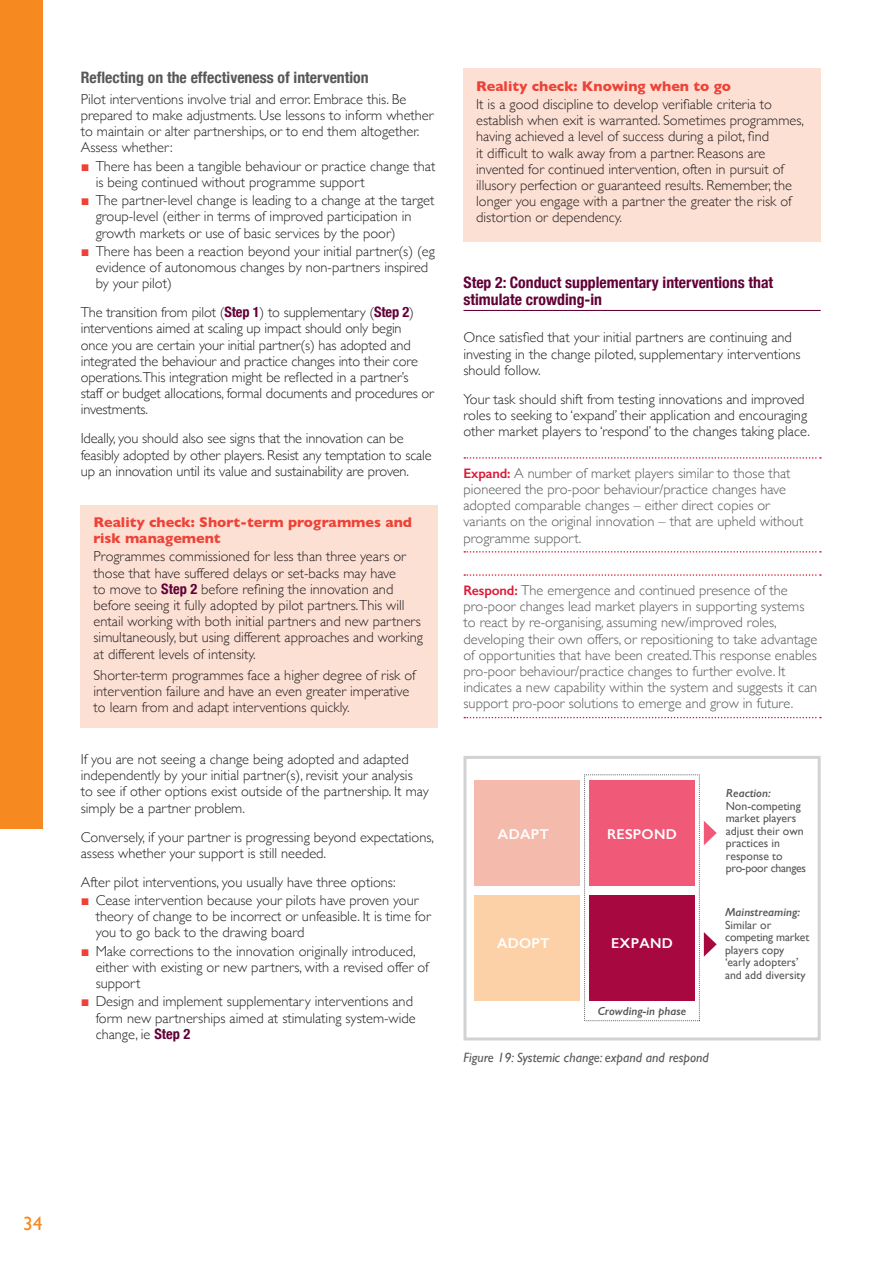
<style>
.page{position:relative;width:893px;height:1263px;background:#fff}
.page>*{position:absolute;margin:0;border:0;box-sizing:border-box;transform-origin:0 0}
.t1{font:19.5px "Gill Sans";color:#f6891f}
.t2{font:700 condensed 15.75px/16.5px "Helvetica Neue";color:#620037}
.t3{font:700 condensed 15.75px "Helvetica Neue";color:#57585a}
.Body{font:300 14.4px/16.2px "Gill Sans";color:#231f20}
.Definition{font:300 14.4px/16.2px "Gill Sans";color:#57585a}
.Body_no_space_abo{font:300 14.4px/16.2px "Gill Sans";color:#231f20}
.t4{font:700 14.4px/15.8px "Gill Sans";color:#ee4237}
.t5{font:600 14.4px "Gill Sans";letter-spacing:.02em;color:#fff}
.Fig{font:italic 13.5px "Gill Sans";color:#57585a}
.t6{font:11.7px/12.5px "Gill Sans";color:#57585a}
.t7{font:italic 600 11.7px "Gill Sans";color:#57585a}
.s1{font-family:"Arial";font-weight:700;color:#ee4237}
.s2{font-family:"Helvetica Neue";font-weight:700;font-stretch:condensed;color:#620037}
.s3{font-weight:700;color:#ee4237}
.s4{font-weight:600;font-size:13.8px;color:#dc1a36}
.s5{font-weight:600;font-style:italic}
</style>
<div class="page">
<div style="left:0;top:0;width:43px;height:829px;background:#f6891f"></div>
<hr style="left:463px;top:310px;width:358px;height:1px;background:#620037">
<svg style="left:464px;top:457px;width:357px;height:2px"></svg>
<svg style="left:464px;top:551px;width:357px;height:2px"></svg>
<svg style="left:464px;top:574px;width:357px;height:2px"></svg>
<svg style="left:464px;top:717px;width:357px;height:1px"></svg>
<div style="left:81px;top:505px;width:357px;height:222px;background:#fde0d4"></div>
<div style="left:463px;top:68px;width:358px;height:174px;background:#fde0d4"></div>
<div style="left:475px;top:895px;width:105px;height:105px;background:#fdd1a7"></div>
<div style="left:589px;top:895px;width:106px;height:105px;background:#a80840"></div>
<div style="left:475px;top:780px;width:105px;height:105px;background:#f4baac"></div>
<div style="left:589px;top:780px;width:106px;height:105px;background:#f05978"></div>
<svg style="left:704px;top:821px;width:13px;height:24px"></svg>
<svg style="left:704px;top:932px;width:13px;height:25px"></svg>
<div style="left:463px;top:756px;width:358px;height:284px;border:3px solid #d1d2d4"></div>
<h4 class="t3" style="left:81px;top:68px;width:289px">Reflecting on the effectiveness of intervention</h4>
<p class="Body_no_space_abo" style="left:81px;top:90px;width:354px">Pilot interventions involve trial and error. Embrace this. Be prepared to make adjustments. Use lessons to inform whether to maintain or alter partnerships, or to end them altogether.<br>Assess whether:</p>
<p class="Body" style="left:96px;top:157px;width:341px;text-indent:-15px"><span class="s1">■</span> There has been a tangible behaviour or practice change that is being continued without programme support</p>
<p class="Body" style="left:96px;top:192px;width:340px;text-indent:-15px"><span class="s1">■</span> The partner-level change is leading to a change at the target group-level (either in terms of improved participation in growth markets or use of basic services by the poor)</p>
<p class="Body" style="left:96px;top:242px;width:341px;text-indent:-15px"><span class="s1">■</span> There has been a reaction beyond your initial partner(s) (eg evidence of autonomous changes by non-partners inspired by your pilot)</p>
<p class="Body" style="left:81px;top:304px;width:355px">The transition from pilot (<span class="s2">Step 1</span>) to supplementary (<span class="s2">Step 2</span>) interventions aimed at scaling up impact should only begin<br>once you are certain your initial partner(s) has adopted and integrated the behaviour and practice changes into their core operations.This integration might be reflected in a partner’s staff or budget allocations, formal documents and procedures or investments.</p>
<p class="Body" style="left:81px;top:430px;width:352px">Ideally, you should also see signs that the innovation can be feasibly adopted by other players. Resist any temptation to scale up an innovation until its value and sustainability are proven.</p>
<p class="t4" style="left:94px;top:514px;width:320px">Reality check: Short-term programmes and risk management</p>
<p class="Body" style="left:94px;top:548px;width:331px">Programmes commissioned for less than three years or those that have suffered delays or set-backs may have<br>to move to <span class="s2">Step 2</span> before refining the innovation and before seeing it fully adopted by pilot partners.This will entail working with both initial partners and new partners simultaneously, but using different approaches and working at different levels of intensity.</p>
<p class="Body" style="left:94px;top:666px;width:324px">Shorter-term programmes face a higher degree of risk of intervention failure and have an even greater imperative to learn from and adapt interventions quickly.</p>
<p class="Body" style="left:81px;top:750px;width:349px">If you are not seeing a change being adopted and adapted independently by your initial partner(s), revisit your analysis<br>to see if other options exist outside of the partnership. It may simply be a partner problem.</p>
<p class="Body" style="left:81px;top:828px;width:355px">Conversely, if your partner is progressing beyond expectations, assess whether your support is still needed.</p>
<p class="Body" style="left:81px;top:873px;width:316px">After pilot interventions, you usually have three options:</p>
<p class="Body" style="left:96px;top:891px;width:337px;text-indent:-15px"><span class="s1">■</span> Cease intervention because your pilots have proven your theory of change to be incorrect or unfeasible. It is time for you to go back to the drawing board</p>
<p class="Body" style="left:96px;top:942px;width:335px;text-indent:-15px"><span class="s1">■</span> Make corrections to the innovation originally introduced, either with existing or new partners, with a revised offer of support</p>
<p class="Body" style="left:96px;top:993px;width:322px;text-indent:-15px"><span class="s1">■</span> Design and implement supplementary interventions and form new partnerships aimed at stimulating system-wide change, ie <span class="s2">Step 2</span></p>
<p class="Body" style="left:476px;top:76px;width:297px;line-height:18.3px"><span class="s3">Reality check: Knowing when to go<br></span>It is a good discipline to develop verifiable criteria to</p>
<p class="Body" style="left:476px;top:112px;width:329px">establish when exit is warranted. Sometimes programmes, having achieved a level of success during a pilot, find<br>it difficult to walk away from a partner. Reasons are invented for continued intervention, often in pursuit of illusory perfection or guaranteed results. Remember, the longer you engage with a partner the greater the risk of distortion or dependency.</p>
<h3 class="t2" style="left:463px;top:274px;width:311px">Step 2: Conduct supplementary interventions that stimulate crowding-in</h3>
<p class="Body" style="left:463px;top:329px;width:339px">Once satisfied that your initial partners are continuing and investing in the change piloted, supplementary interventions should follow.</p>
<p class="Body" style="left:463px;top:390px;width:348px">Your task should shift from testing innovations and improved roles to seeking to ‘expand’ their application and encouraging other market players to ‘respond’ to the changes taking place.</p>
<p class="Definition" style="left:463px;top:464px;width:341px"><span class="s4">Expand:</span> A number of market players similar to those that pioneered the pro-poor behaviour/practice changes have adopted comparable changes – either direct copies or variants on the original innovation – that are upheld without programme support.</p>
<p class="Definition" style="left:463px;top:581px;width:355px"><span class="s4">Respond:</span> The emergence and continued presence of the pro-poor changes lead market players in supporting systems to react by re-organising, assuming new/improved roles, developing their own offers, or repositioning to take advantage of opportunities that have been created.This response enables pro-poor behaviour/practice changes to further evolve. It indicates a new capability within the system and suggests it can support pro-poor solutions to emerge and grow in future.</p>
<p class="t5" style="left:498px;top:825px;width:52px">ADAPT</p>
<p class="t5" style="left:607px;top:825px;width:71px">RESPOND</p>
<p class="t5" style="left:497px;top:934px;width:54px">ADOPT</p>
<p class="t5" style="left:611px;top:934px;width:63px">EXPAND</p>
<p class="t7" style="left:598px;top:1004px;width:90px">Crowding-in phase</p>
<p class="Fig" style="left:463px;top:1049px;width:247px">Figure 19: Systemic change: expand and respond</p>
<p class="t6" style="left:726px;top:787px;width:82px"><span class="s5">Reaction:<br></span>Non-competing market players adjust their own practices in response to pro-poor changes</p>
<p class="t6" style="left:725px;top:906px;width:86px"><span class="s5">Mainstreaming:<br></span>Similar or competing market players copy ‘early adopters’ and add diversity</p>
<h1 class="t1" style="left:23px;top:1211px;width:21px">34</h1>
</div>
